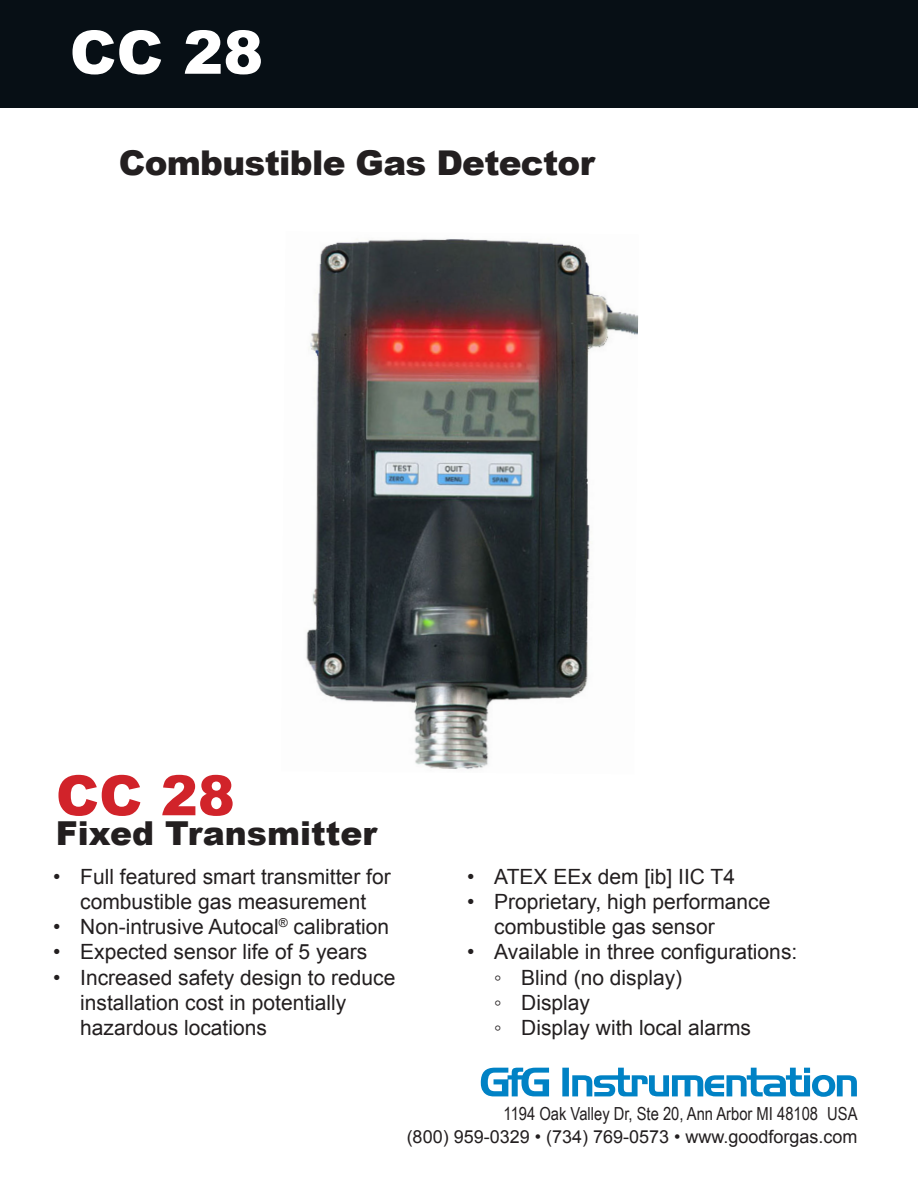
<style>
.page{position:relative;width:918px;height:1188px;background:#fff}
.page>*{position:absolute;margin:0;border:0;box-sizing:border-box;transform-origin:0 0}
.Front_Title{font:900 60.15px "Arial";color:#fff}
.Front_Title__Red{font:900 55.5px "Arial";color:#d1232a}
.Front_Descritpion{font:900 34.2px "Arial";letter-spacing:-.02em;color:#231f20}
.Subdescrption{font:900 33px "Arial";color:#231f20}
.t1{font:21px/25.2px "Arial";color:#231f20}
.t2{font:18px/22.5px "Arial";color:#231f20;text-align:right}
.s1{font-family:"Arial Narrow"}
</style>
<div class="page">
<img style="left:306px;top:239px;width:333px;height:531px">
<div style="left:0;top:0;width:918px;height:108px;background:#070f15"></div>
<svg style="left:481px;top:1068px;width:376px;height:29px"></svg>
<p class="Front_Title" style="left:70px;top:9px;width:195px">CC 28</p>
<p class="Front_Descritpion" style="left:119px;top:138px;width:478px">Combustible Gas Detector</p>
<p class="Front_Title__Red" style="left:56px;top:755px;width:181px">CC 28</p>
<p class="Subdescrption" style="left:56px;top:809px;width:323px">Fixed Transmitter</p>
<p class="t1" style="left:53px;top:864px;width:339px;text-align:center">• Full featured smart transmitter for combustible gas measurement</p>
<p class="t1" style="left:53px;top:915px;width:337px">• Non-intrusive Autocal<sup>®</sup> calibration</p>
<p class="t1" style="left:53px;top:940px;width:316px">• Expected sensor life of 5 years</p>
<p class="t1" style="left:80px;top:965px;width:317px;text-indent:-27px">• Increased safety design to reduce installation cost in potentially hazardous locations</p>
<p class="t1" style="left:467px;top:864px;width:269px">• ATEX EEx dem [ib] IIC T4</p>
<p class="t1" style="left:494px;top:889px;width:278px;text-indent:-27px">• Proprietary, high performance combustible gas sensor</p>
<p class="t1" style="left:467px;top:940px;width:332px">• Available in three configurations:</p>
<p class="t1" style="left:494px;top:965px;width:190px">◦ Blind (no display)</p>
<p class="t1" style="left:494px;top:990px;width:97px">◦ Display</p>
<p class="t1" style="left:494px;top:1015px;width:258px">◦ Display with local alarms</p>
<p class="t2" style="left:407px;top:1103px;width:452px"><span class="s1">1194 Oak Valley Dr, Ste 20, Ann Arbor MI 48108 USA<br></span>(800) 959-0329 • (734) 769-0573 • www.goodforgas.com</p>
</div>
